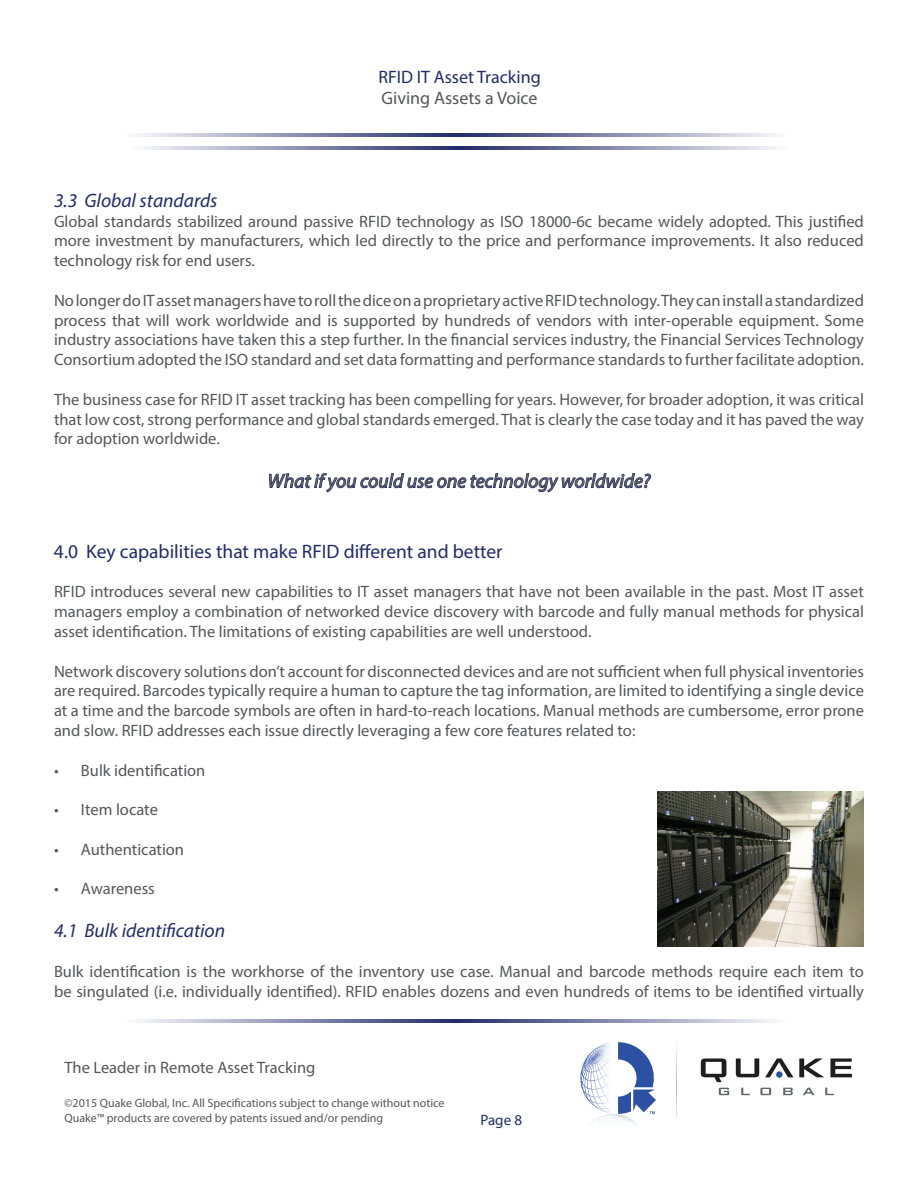
<style>
.page{position:relative;width:918px;height:1188px;background:#fff}
.page>*{position:absolute;margin:0;border:0;box-sizing:border-box;transform-origin:0 0}
.t1{font:19.5px "Myriad Pro";color:#222b69}
.t2{font:italic 19.5px "Myriad Pro";color:#55565a}
.t3{font:italic 19.5px "Myriad Pro";color:#222b69}
.t4{font:18px "Myriad Pro";color:#222b69}
.t5{font:18px "Myriad Pro";color:#55565a}
.t6{font:16.5px/19.8px "Myriad Pro";color:#55565a;text-align:justify}
.t7{font:15px "Myriad Pro";color:#222b69}
.t8{font:12px/14.4px "Myriad Pro";color:#55565a}
</style>
<div class="page">
<svg style="left:138px;top:1019px;width:317px;height:4px"></svg>
<svg style="left:455px;top:1019px;width:319px;height:4px"></svg>
<svg style="left:676px;top:1041px;width:1px;height:77px"></svg>
<svg style="left:701px;top:1058px;width:25px;height:24px"></svg>
<svg style="left:736px;top:1058px;width:23px;height:19px"></svg>
<svg style="left:799px;top:1058px;width:25px;height:19px"></svg>
<svg style="left:830px;top:1058px;width:22px;height:19px"></svg>
<svg style="left:719px;top:1088px;width:10px;height:7px"></svg>
<svg style="left:741px;top:1088px;width:9px;height:7px"></svg>
<svg style="left:760px;top:1088px;width:11px;height:7px"></svg>
<svg style="left:783px;top:1088px;width:10px;height:7px"></svg>
<svg style="left:803px;top:1088px;width:12px;height:7px"></svg>
<svg style="left:825px;top:1088px;width:9px;height:7px"></svg>
<svg style="left:765px;top:1058px;width:28px;height:19px"></svg>
<div style="left:776px;top:1071px;width:7px;height:7px;background:#2d51a2;border-radius:50%"></div>
<svg style="left:580px;top:1042px;width:76px;height:82px"></svg>
<hr style="left:126px;top:133px;width:330px;height:3px;background:#222b69">
<hr style="left:455px;top:133px;width:331px;height:3px;background:#222b69">
<svg style="left:142px;top:146px;width:317px;height:4px"></svg>
<svg style="left:459px;top:146px;width:318px;height:4px"></svg>
<svg style="left:269px;top:473px;width:382px;height:20px"></svg>
<img style="left:658px;top:792px;width:206px;height:154px">
<p class="t4" style="left:378px;top:65px;width:164px">RFID IT Asset Tracking</p>
<p class="t5" style="left:382px;top:87px;width:158px">Giving Assets a Voice</p>
<p class="t3" style="left:54px;top:188px;width:165px">3.3 Global standards</p>
<p class="t6" style="left:54px;top:211px;width:811px">Global standards stabilized around passive RFID technology as ISO 18000-6c became widely adopted. This justified more investment by manufacturers, which led directly to the price and performance improvements. It also reduced technology risk for end users.</p>
<p class="t6" style="left:54px;top:290px;width:812px">No longer do IT asset managers have to roll the dice on a proprietary active RFID technology. They can install a standardized process that will work worldwide and is supported by hundreds of vendors with inter-operable equipment. Some industry associations have taken this a step further. In the financial services industry, the Financial Services Technology Consortium adopted the ISO standard and set data formatting and performance standards to further facilitate adoption.</p>
<p class="t6" style="left:54px;top:389px;width:812px">The business case for RFID IT asset tracking has been compelling for years. However, for broader adoption, it was critical that low cost, strong performance and global standards emerged. That is clearly the case today and it has paved the way for adoption worldwide.</p>
<p class="t2" style="left:268px;top:469px;width:384px">What if you could use one technology worldwide?</p>
<p class="t1" style="left:54px;top:539px;width:450px">4.0 Key capabilities that make RFID different and better</p>
<p class="t6" style="left:54px;top:582px;width:812px">RFID introduces several new capabilities to IT asset managers that have not been available in the past. Most IT asset managers employ a combination of networked device discovery with barcode and fully manual methods for physical asset identification. The limitations of existing capabilities are well understood.</p>
<p class="t6" style="left:54px;top:661px;width:812px">Network discovery solutions don’t account for disconnected devices and are not sufficient when full physical inventories are required. Barcodes typically require a human to capture the tag information, are limited to identifying a single device at a time and the barcode symbols are often in hard-to-reach locations. Manual methods are cumbersome, error prone and slow. RFID addresses each issue directly leveraging a few core features related to:</p>
<p class="t6" style="left:54px;top:760px;width:153px">• Bulk identification</p>
<p class="t6" style="left:54px;top:799px;width:105px">• Item locate</p>
<p class="t6" style="left:54px;top:839px;width:132px">• Authentication</p>
<p class="t6" style="left:54px;top:879px;width:102px">• Awareness</p>
<p class="t3" style="left:54px;top:919px;width:173px">4.1 Bulk identification</p>
<p class="t6" style="left:54px;top:961px;width:812px">Bulk identification is the workhorse of the inventory use case. Manual and barcode methods require each item to be singulated (i.e. individually identified). RFID enables dozens and even hundreds of items to be identified virtually</p>
<p class="t6" style="left:64px;top:1057px;width:252px">The Leader in Remote Asset Tracking</p>
<p class="t8" style="left:64px;top:1096px;width:382px">©2015 Quake Global, Inc. All Specifications subject to change without notice<br>Quake™ products are covered by patents issued and/or pending</p>
<p class="t7" style="left:481px;top:1111px;width:43px">Page 8</p>
</div>
